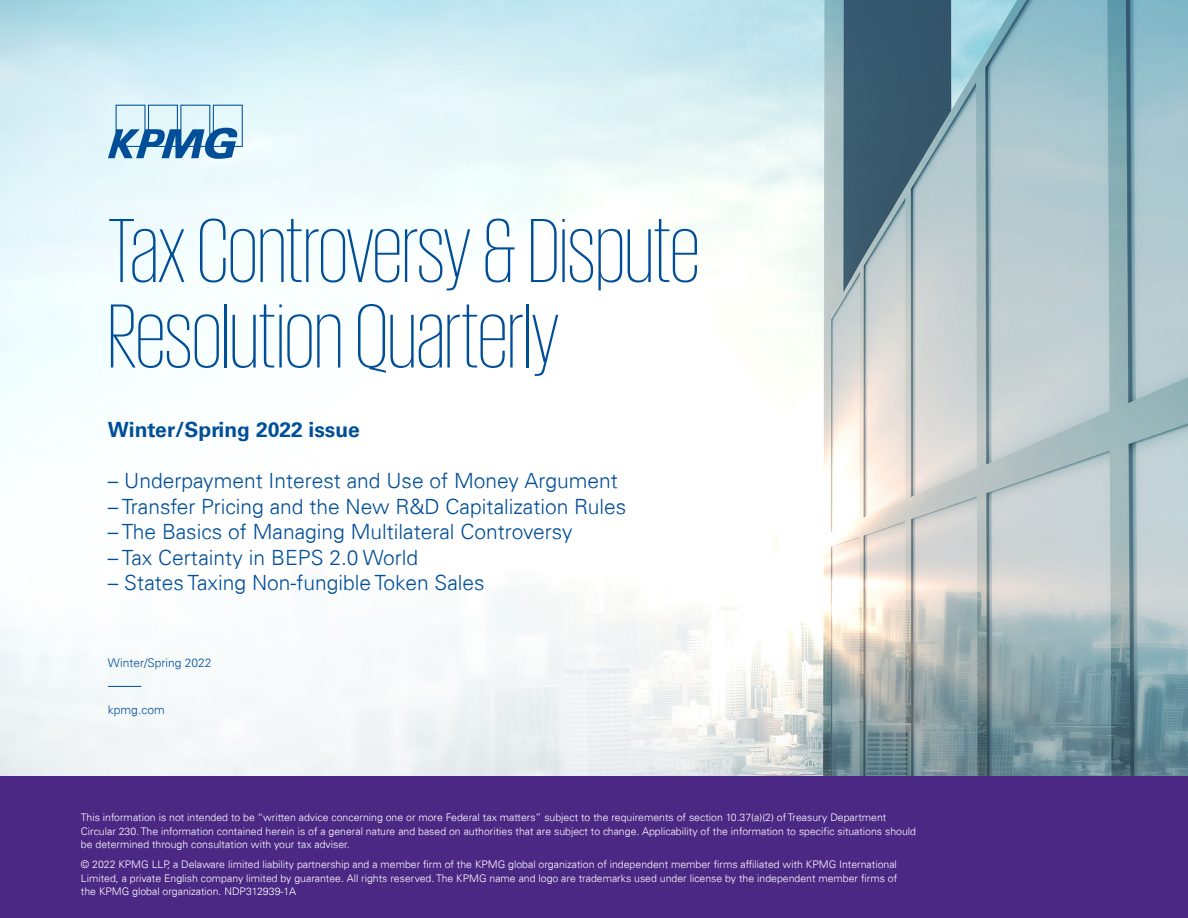
<style>
.page{position:relative;width:1188px;height:918px;background:#fff}
.page>*{position:absolute;margin:0;border:0;box-sizing:border-box;transform-origin:0 0}
.t1{font:200 93px/85.5px "KPMG";color:#004e98}
.t2{font:300 21px "Univers 45";color:#004e98}
.t3{font:700 21px "Univers 65";color:#004e98}
.t4{font:300 12px "Univers 45";color:#004e98}
.t5{font:300 10.5px/13.5px "Univers 45";color:#fff}
</style>
<div class="page">
<img style="left:0;top:0;width:1188px;height:777px">
<div style="left:0;top:777px;width:1188px;height:141px;background:#4b2884"></div>
<hr style="left:108px;top:686px;width:33px;height:1px;background:#004e98">
<svg style="left:108px;top:105px;width:135px;height:54px;background:#95bcd8"></svg>
<h1 class="t1" style="left:108px;top:206px;width:593px">Tax Controversy &amp; Dispute<br>Resolution Quarterly</h1>
<h2 class="t3" style="left:108px;top:418px;width:253px">Winter/Spring 2022 issue</h2>
<h2 class="t2" style="left:108px;top:468px;width:511px">– Underpayment Interest and Use of Money Argument</h2>
<h2 class="t2" style="left:108px;top:494px;width:520px">– Transfer Pricing and the New R&amp;D Capitalization Rules</h2>
<h2 class="t2" style="left:108px;top:519px;width:466px">– The Basics of Managing Multilateral Controversy</h2>
<h2 class="t2" style="left:108px;top:545px;width:312px">– Tax Certainty in BEPS 2.0 World</h2>
<h2 class="t2" style="left:108px;top:570px;width:378px">– States Taxing Non-fungible Token Sales</h2>
<p class="t4" style="left:108px;top:655px;width:105px">Winter/Spring 2022</p>
<p class="t4" style="left:108px;top:703px;width:58px">kpmg.com</p>
<p class="t5" style="left:81px;top:811px;width:837px">This information is not intended to be “written advice concerning one or more Federal tax matters” subject to the requirements of section 10.37(a)(2) of Treasury Department<br>Circular 230. The information contained herein is of a general nature and based on authorities that are subject to change. Applicability of the information to specific situations should be determined through consultation with your tax adviser.</p>
<p class="t5" style="left:81px;top:858px;width:818px;text-align:justify">© 2022 KPMG LLP, a Delaware limited liability partnership and a member firm of the KPMG global organization of independent member firms affiliated with KPMG International Limited, a private English company limited by guarantee. All rights reserved. The KPMG name and logo are trademarks used under license by the independent member firms of the KPMG global organization. NDP312939-1A</p>
</div>
